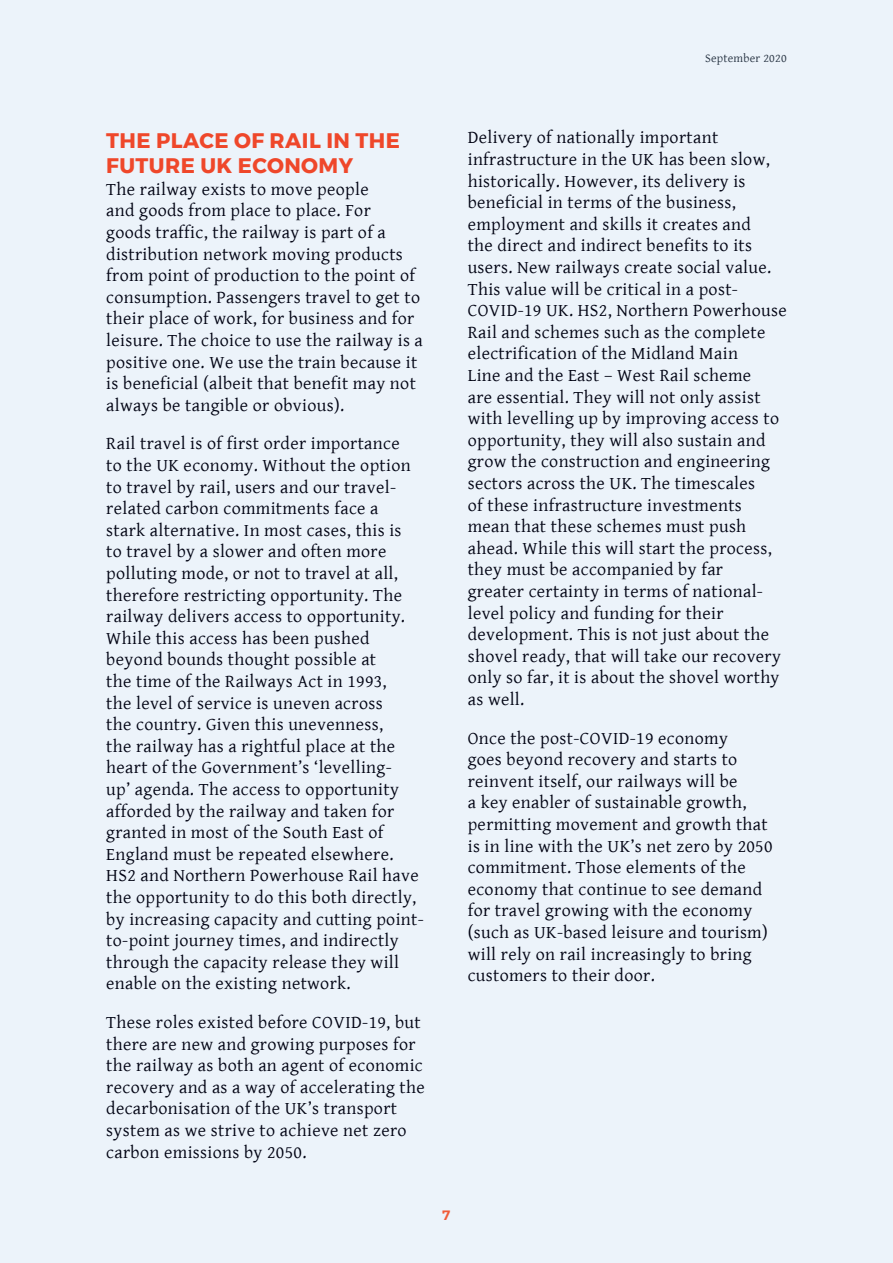
<style>
.page{position:relative;width:893px;height:1263px;background:#ecf3fa}
.page>*{position:absolute;margin:0;border:0;box-sizing:border-box;transform-origin:0 0}
.Heading_1{font:700 21px/25.2px "Montserrat";letter-spacing:.02em;color:#ef472a}
.Body_text{font:18px/21.6px "Gentium Basic";letter-spacing:.02em;color:#000212}
.t1{font:600 13.5px "Montserrat";color:#f15b37}
.t2{font:12px "Gentium Basic";letter-spacing:.02em;color:#263241}
</style>
<div class="page">
<p class="t2" style="left:705px;top:49px;width:83px">September 2020</p>
<p class="Heading_1" style="left:106px;top:128px;width:295px">THE PLACE OF RAIL IN THE<br>FUTURE UK ECONOMY</p>
<p class="Body_text" style="left:106px;top:178px;width:318px">The railway exists to move people<br>and goods from place to place. For<br>goods traffic, the railway is part of a distribution network moving products from point of production to the point of consumption. Passengers travel to get to their place of work, for business and for leisure. The choice to use the railway is a positive one. We use the train because it is beneficial (albeit that benefit may not always be tangible or obvious).</p>
<p class="Body_text" style="left:106px;top:432px;width:319px">Rail travel is of first order importance<br>to the UK economy. Without the option to travel by rail, users and our travel&shy;related carbon commitments face a<br>stark alternative. In most cases, this is<br>to travel by a slower and often more polluting mode, or not to travel at all, therefore restricting opportunity. The railway delivers access to opportunity.<br>While this access has been pushed beyond bounds thought possible at<br>the time of the Railways Act in 1993,<br>the level of service is uneven across<br>the country. Given this unevenness,<br>the railway has a rightful place at the heart of the Government’s ‘levelling-<br>up’ agenda. The access to opportunity afforded by the railway and taken for granted in most of the South East of England must be repeated elsewhere.<br>HS2 and Northern Powerhouse Rail have the opportunity to do this both directly, by increasing capacity and cutting point&shy;to-point journey times, and indirectly through the capacity release they will enable on the existing network.</p>
<p class="Body_text" style="left:106px;top:1011px;width:320px">These roles existed before COVID-19, but there are new and growing purposes for the railway as both an agent of economic recovery and as a way of accelerating the decarbonisation of the UK’s transport system as we strive to achieve net zero carbon emissions by 2050.</p>
<p class="Body_text" style="left:468px;top:126px;width:320px">Delivery of nationally important infrastructure in the UK has been slow, historically. However, its delivery is beneficial in terms of the business, employment and skills it creates and<br>the direct and indirect benefits to its users. New railways create social value.<br>This value will be critical in a post-COVID-19 UK. HS2, Northern Powerhouse Rail and schemes such as the complete electrification of the Midland Main<br>Line and the East – West Rail scheme<br>are essential. They will not only assist with levelling up by improving access to opportunity, they will also sustain and grow the construction and engineering sectors across the UK. The timescales<br>of these infrastructure investments mean that these schemes must push ahead. While this will start the process, they must be accompanied by far<br>greater certainty in terms of national&shy;level policy and funding for their development. This is not just about the shovel ready, that will take our recovery only so far, it is about the shovel worthy as well.</p>
<p class="Body_text" style="left:468px;top:726px;width:306px">Once the post-COVID-19 economy<br>goes beyond recovery and starts to reinvent itself, our railways will be<br>a key enabler of sustainable growth, permitting movement and growth that is in line with the UK’s net zero by 2050 commitment. Those elements of the economy that continue to see demand for travel growing with the economy (such as UK-based leisure and tourism) will rely on rail increasingly to bring customers to their door.</p>
<p class="t1" style="left:443px;top:1205px;width:9px">7</p>
</div>
